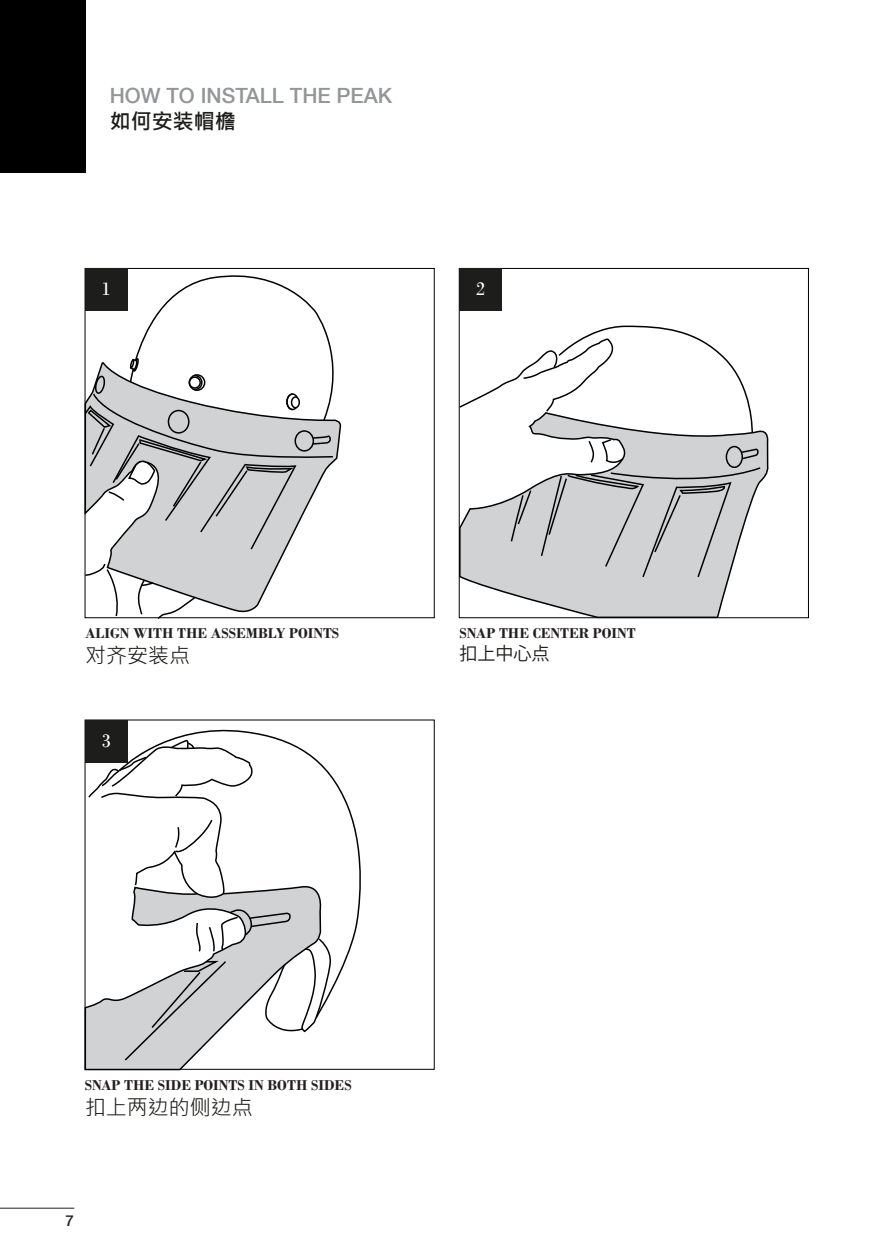
<style>
.page{position:relative;width:893px;height:1259px;background:#fff}
.page>*{position:absolute;margin:0;border:0;box-sizing:border-box;transform-origin:0 0}
.t1{font:500 21px "Helvetica Neue LT Com";color:#939598}
.t2{font:21px "Microsoft Jheng Hei UI Regular";color:#1d1d1b}
.t3{font:700 21px "Microsoft Jheng Hei";color:#1d1d1b}
.t4{font:19.5px "Bodoni";color:#fff}
.t5{font:18px "Koz Go Pr 6 N";color:#1d1d1b}
.t6{font:700 15px "Bodoni";color:#231f20}
.t7{font:500 15px "Helvetica Neue LT Com";color:#231f20}
</style>
<div class="page">
<hr style="left:0;top:1207px;width:74px;height:1px;background:#231f20">
<div style="left:0;top:0;width:85px;height:172px;background:#000"></div>
<div style="left:459px;top:268px;width:43px;height:43px;background:#1d1d1b"></div>
<svg style="left:84px;top:551px;width:201px;height:62px"></svg>
<svg style="left:137px;top:578px;width:59px;height:41px"></svg>
<svg style="left:84px;top:562px;width:37px;height:56px"></svg>
<svg style="left:84px;top:267px;width:264px;height:284px"></svg>
<svg style="left:458px;top:430px;width:313px;height:189px"></svg>
<svg style="left:458px;top:318px;width:304px;height:261px"></svg>
<svg style="left:84px;top:719px;width:242px;height:352px"></svg>
<svg style="left:85px;top:739px;width:247px;height:330px"></svg>
<svg style="left:118px;top:722px;width:243px;height:297px"></svg>
<h1 class="t1" style="left:110px;top:83px;width:284px">HOW TO INSTALL THE PEAK</h1>
<h1 class="t3" style="left:110px;top:108px;width:127px">如何安装帽檐</h1>
<h2 class="t4" style="left:102px;top:277px;width:11px">1</h2>
<h2 class="t4" style="left:476px;top:277px;width:11px">2</h2>
<p class="t6" style="left:85px;top:624px;width:256px">ALIGN WITH THE ASSEMBLY POINTS</p>
<h1 class="t2" style="left:85px;top:642px;width:106px">对齐安装点</h1>
<h2 class="t4" style="left:102px;top:729px;width:11px">3</h2>
<p class="t6" style="left:459px;top:624px;width:178px">SNAP THE CENTER POINT</p>
<p class="t5" style="left:459px;top:643px;width:91px">扣上中心点</p>
<p class="t6" style="left:85px;top:1076px;width:268px">SNAP THE SIDE POINTS IN BOTH SIDES</p>
<h1 class="t2" style="left:85px;top:1094px;width:169px">扣上两边的侧边点</h1>
<p class="t7" style="left:66px;top:1212px;width:10px">7</p>
</div>
